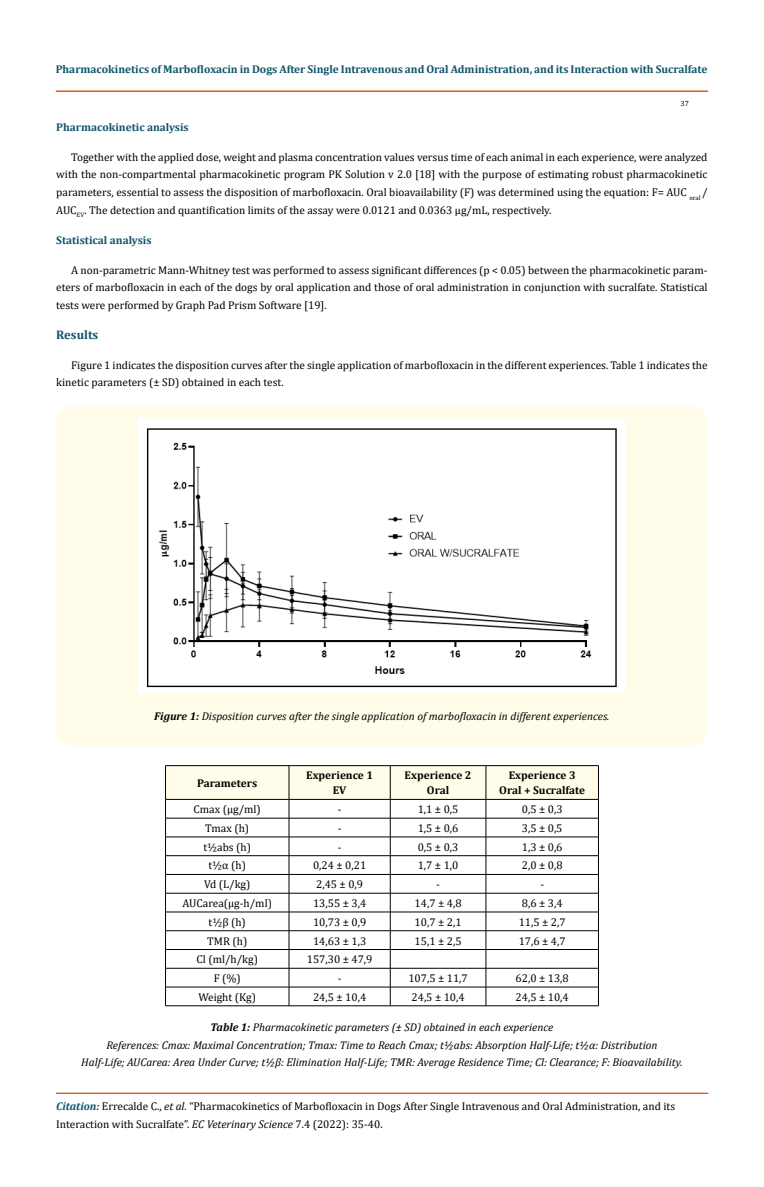
<style>
.page{position:relative;width:764px;height:1187px;background:#fff}
.page>*{position:absolute;margin:0;border:0;box-sizing:border-box;transform-origin:0 0}
.t1{font:700 12.5px "Cambria";color:#0e546a}
.t2{font:11.25px/17.5px "Cambria";color:#000}
.t3{font:italic 11.25px/17.5px "Cambria";color:#000;text-align:center}
.t4{font:700 11.25px "Cambria";color:#0e546a}
.t5{font:700 11.25px/15px "Cambria";color:#000;text-align:center}
.t6{font:7.5px "Cambria";color:#000}
.s1{font-weight:700}
.s2{font-weight:700;font-style:italic;color:#0e546a}
.s3{font-style:italic}
</style>
<div class="page">
<div style="left:56px;top:91px;width:651px;height:1px;border:1px solid #e05d1a"></div>
<hr style="left:57px;top:1093px;width:651px;height:1px;background:#e05d1a">
<div style="left:56px;top:406px;width:651px;height:339px;background:#fffde9;border-radius:15px"></div>
<img style="left:138px;top:418px;width:486px;height:275px">
<svg style="left:165px;top:765px;width:434px;height:240px"></svg>
<hr style="left:165px;top:1005px;width:124px;height:1px;background:#000">
<hr style="left:289px;top:1005px;width:101px;height:1px;background:#000">
<hr style="left:390px;top:1005px;width:96px;height:1px;background:#000">
<hr style="left:486px;top:1005px;width:112px;height:1px;background:#000">
<p class="t4" style="left:56px;top:61px;width:653px">Pharmacokinetics of Marbofloxacin in Dogs After Single Intravenous and Oral Administration, and its Interaction with Sucralfate</p>
<p class="t6" style="left:680px;top:98px;width:10px">37</p>
<p class="t4" style="left:56px;top:119px;width:134px">Pharmacokinetic analysis</p>
<p class="t2" style="left:56px;top:148px;width:653px;text-align:justify;text-indent:15px">Together with the applied dose, weight and plasma concentration values versus time of each animal in each experience, were analyzed with the non-compartmental pharmacokinetic program PK Solution v 2.0 [18] with the purpose of estimating robust pharmacokinetic parameters, essential to assess the disposition of marbofloxacin. Oral bioavailability (F) was determined using the equation: F= AUC <sub>oral</sub> / AUC<sub>EV</sub>. The detection and quantification limits of the assay were 0.0121 and 0.0363 µg/mL, respectively.</p>
<p class="t4" style="left:56px;top:232px;width:97px">Statistical analysis</p>
<p class="t2" style="left:56px;top:261px;width:653px;text-align:justify;text-indent:15px">A non-parametric Mann-Whitney test was performed to assess significant differences (p &lt; 0.05) between the pharmacokinetic param&shy;eters of marbofloxacin in each of the dogs by oral application and those of oral administration in conjunction with sucralfate. Statistical tests were performed by Graph Pad Prism Software [19].</p>
<p class="t1" style="left:56px;top:325px;width:44px">Results</p>
<p class="t2" style="left:56px;top:356px;width:653px;text-indent:15px">Figure 1 indicates the disposition curves after the single application of marbofloxacin in the different experiences. Table 1 indicates the kinetic parameters (± SD) obtained in each test.</p>
<p class="t3" style="left:154px;top:707px;width:457px"><span class="s1">Figure 1:</span> Disposition curves after the single application of marbofloxacin in different experiences.</p>
<p class="t5" style="left:197px;top:775px;width:61px">Parameters</p>
<p class="t5" style="left:306px;top:767px;width:68px">Experience 1<br>EV</p>
<p class="t5" style="left:405px;top:767px;width:68px">Experience 2<br>Oral</p>
<p class="t5" style="left:499px;top:767px;width:87px">Experience 3<br>Oral + Sucralfate</p>
<p class="t2" style="left:194px;top:800px;width:69px">Cmax (µg/ml)</p>
<p class="t2" style="left:338px;top:800px;width:5px">-</p>
<p class="t2" style="left:418px;top:800px;width:42px">1,1 ± 0,5</p>
<p class="t2" style="left:522px;top:800px;width:42px">0,5 ± 0,3</p>
<p class="t2" style="left:205px;top:819px;width:45px">Tmax (h)</p>
<p class="t2" style="left:338px;top:819px;width:5px">-</p>
<p class="t2" style="left:418px;top:819px;width:42px">1,5 ± 0,6</p>
<p class="t2" style="left:522px;top:819px;width:42px">3,5 ± 0,5</p>
<p class="t2" style="left:203px;top:838px;width:49px">t½abs (h)</p>
<p class="t2" style="left:338px;top:838px;width:5px">-</p>
<p class="t2" style="left:418px;top:838px;width:42px">0,5 ± 0,3</p>
<p class="t2" style="left:522px;top:838px;width:42px">1,3 ± 0,6</p>
<p class="t2" style="left:208px;top:856px;width:39px">t½α (h)</p>
<p class="t2" style="left:313px;top:856px;width:55px">0,24 ± 0,21</p>
<p class="t2" style="left:418px;top:856px;width:42px">1,7 ± 1,0</p>
<p class="t2" style="left:522px;top:856px;width:42px">2,0 ± 0,8</p>
<p class="t2" style="left:204px;top:875px;width:48px">Vd (L/kg)</p>
<p class="t2" style="left:316px;top:875px;width:48px">2,45 ± 0,9</p>
<p class="t2" style="left:436px;top:875px;width:5px">-</p>
<p class="t2" style="left:540px;top:875px;width:5px">-</p>
<p class="t2" style="left:182px;top:894px;width:91px">AUCarea(μg-h/ml)</p>
<p class="t2" style="left:313px;top:894px;width:55px">13,55 ± 3,4</p>
<p class="t2" style="left:415px;top:894px;width:48px">14,7 ± 4,8</p>
<p class="t2" style="left:522px;top:894px;width:42px">8,6 ± 3,4</p>
<p class="t2" style="left:209px;top:913px;width:39px">t½β (h)</p>
<p class="t2" style="left:313px;top:913px;width:55px">10,73 ± 0,9</p>
<p class="t2" style="left:415px;top:913px;width:48px">10,7 ± 2,1</p>
<p class="t2" style="left:519px;top:913px;width:48px">11,5 ± 2,7</p>
<p class="t2" style="left:207px;top:931px;width:42px">TMR (h)</p>
<p class="t2" style="left:313px;top:931px;width:55px">14,63 ± 1,3</p>
<p class="t2" style="left:415px;top:931px;width:48px">15,1 ± 2,5</p>
<p class="t2" style="left:519px;top:931px;width:48px">17,6 ± 4,7</p>
<p class="t2" style="left:196px;top:950px;width:63px">Cl (ml/h/kg)</p>
<p class="t2" style="left:307px;top:950px;width:67px">157,30 ± 47,9</p>
<p class="t2" style="left:214px;top:969px;width:29px">F (%)</p>
<p class="t2" style="left:338px;top:969px;width:5px">-</p>
<p class="t2" style="left:408px;top:969px;width:61px">107,5 ± 11,7</p>
<p class="t2" style="left:515px;top:969px;width:55px">62,0 ± 13,8</p>
<p class="t2" style="left:198px;top:988px;width:59px">Weight (Kg)</p>
<p class="t2" style="left:313px;top:988px;width:55px">24,5 ± 10,4</p>
<p class="t2" style="left:411px;top:988px;width:55px">24,5 ± 10,4</p>
<p class="t2" style="left:515px;top:988px;width:55px">24,5 ± 10,4</p>
<p class="t3" style="left:81px;top:1017px;width:603px"><span class="s1">Table 1:</span> Pharmacokinetic parameters (± SD) obtained in each experience<br>References: Cmax: Maximal Concentration; Tmax: Time to Reach Cmax; t½abs: Absorption Half-Life; t½α: Distribution<br>Half-Life; AUCarea: Area Under Curve; t½β: Elimination Half-Life; TMR: Average Residence Time; Cl: Clearance; F: Bioavailability.</p>
<p class="t2" style="left:56px;top:1097px;width:620px"><span class="s2">Citation:</span> Errecalde C., <span class="s3">et al.</span> “Pharmacokinetics of Marbofloxacin in Dogs After Single Intravenous and Oral Administration, and its<br>Interaction with Sucralfate”. <span class="s3">EC Veterinary Science</span> 7.4 (2022): 35-40.</p>
</div>
